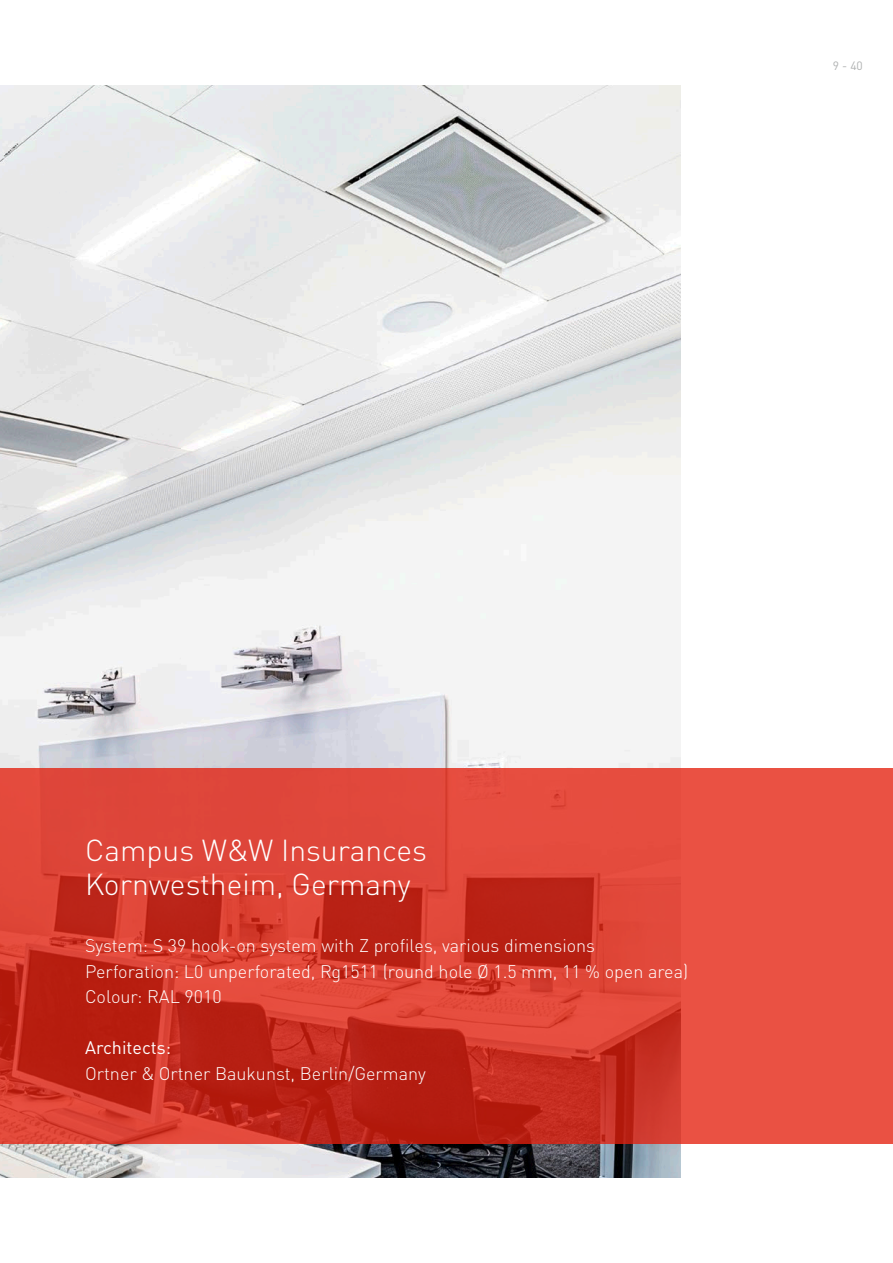
<style>
.page{position:relative;width:893px;height:1263px;background:#fff}
.page>*{position:absolute;margin:0;border:0;box-sizing:border-box;transform-origin:0 0}
.t1{font:300 30px/34.5px "DIN Pro";color:#fff}
.t2{font:300 18px/25.5px "DIN Pro";color:#fff}
.t3{font:18px "DIN Pro";color:#fff}
.t4{font:12px "DIN Pro";color:#b0b2b2}
</style>
<div class="page">
<img style="left:0;top:85px;width:680px;height:1093px">
<svg style="left:0;top:768px;width:893px;height:376px;background:#d63e30"></svg>
<p class="t4" style="left:833px;top:57px;width:31px">9 - 40</p>
<h1 class="t1" style="left:85px;top:831px;width:343px">Campus W&amp;W Insurances<br>Kornwestheim, Germany</h1>
<p class="t2" style="left:85px;top:932px;width:605px">System: S 39 hook-on system with Z profiles, various dimensions<br>Perforation: L0 unperforated, Rg1511 (round hole Ø 1.5 mm, 11 % open area)<br>Colour: RAL 9010</p>
<p class="t3" style="left:85px;top:1034px;width:87px">Architects:</p>
<p class="t2" style="left:85px;top:1059px;width:342px">Ortner &amp; Ortner Baukunst, Berlin/Germany</p>
</div>
